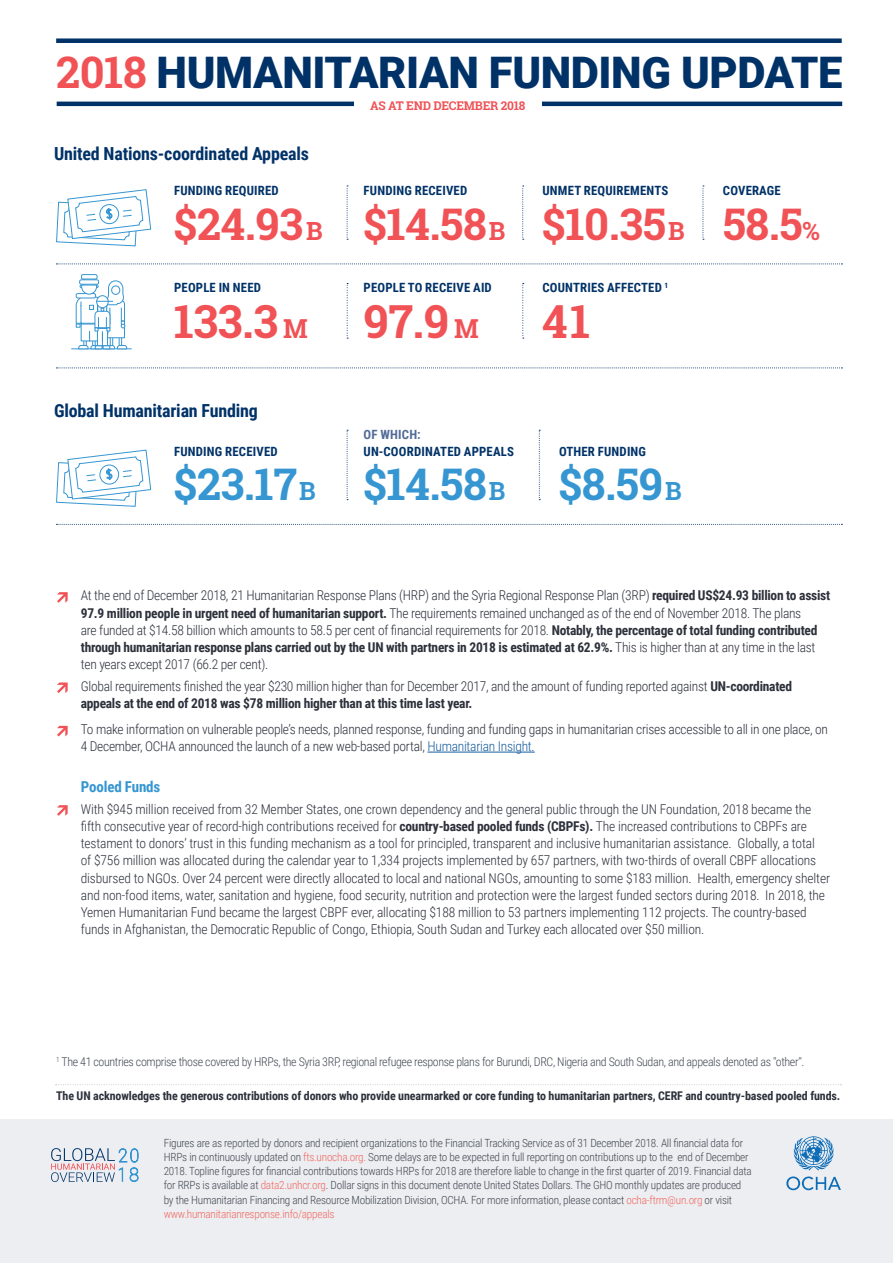
<style>
.page{position:relative;width:893px;height:1263px;background:#fff}
.page>*{position:absolute;margin:0;border:0;box-sizing:border-box;transform-origin:0 0}
.Heading_2{font:700 45.6px "Roboto Slab";letter-spacing:-.01em;color:#f05256}
.Heading_2-2{font:700 43.65px "Roboto Slab";letter-spacing:-.01em;color:#f05256}
.Heading_2-3{font:700 43.65px "Roboto Slab";letter-spacing:-.01em;color:#3696d2}
.Heading_1{font:900 43.5px "Roboto";letter-spacing:-.01em;color:#003268}
.Heading_1-2{font:700 18px "Roboto Condensed";letter-spacing:-.01em;color:#003268}
.Body_Text{font:700 15px "Roboto Condensed";letter-spacing:-.01em;color:#3696d2}
.Body_Text-2{font:300 13.5px/17.2px "Roboto Condensed";letter-spacing:-.01em;color:#2d313b}
.Heading_2-4{font:700 12.75px "Roboto Condensed";letter-spacing:.015em;color:#003268}
.Heading_2-5{font:700 12.75px "Roboto Condensed";letter-spacing:.015em;color:#516b98}
.Body_Text-3{font:300 12px "Roboto Condensed";letter-spacing:-.03em;color:#424852}
.Body_Text-4{font:700 12px "Roboto Condensed";letter-spacing:-.01em;color:#2d313b}
.Heading_2-6{font:700 12px "Roboto Slab";letter-spacing:-.02em;color:#f05256}
.Body_Text-5{font:300 11.25px/14.2px "Roboto Condensed";letter-spacing:-.02em;color:#424852}
.s1{font-family:"Roboto Slab";font-weight:700;color:#f05256}
.s2{font-size:25.05px}
.s3{font-size:26.1px}
.s4{font-weight:700}
.s5{color:#175d9e}
.s6{color:#f16761}
</style>
<div class="page">
<svg style="left:56px;top:264px;width:786px;height:1px"></svg>
<svg style="left:56px;top:524px;width:786px;height:1px"></svg>
<svg style="left:56px;top:368px;width:786px;height:1px"></svg>
<svg style="left:347px;top:186px;width:1px;height:54px"></svg>
<svg style="left:347px;top:430px;width:1px;height:70px"></svg>
<svg style="left:522px;top:186px;width:2px;height:54px"></svg>
<svg style="left:539px;top:430px;width:1px;height:70px"></svg>
<svg style="left:703px;top:186px;width:1px;height:54px"></svg>
<svg style="left:56px;top:189px;width:96px;height:58px"></svg>
<svg style="left:56px;top:449px;width:96px;height:58px"></svg>
<hr style="left:72px;top:348px;width:59px;height:1px;background:#3696d2">
<div style="left:81px;top:274px;width:16px;height:5px;border:1px solid #3696d2;border-radius:2px"></div>
<svg style="left:75px;top:275px;width:52px;height:75px"></svg>
<svg style="left:347px;top:283px;width:1px;height:56px"></svg>
<svg style="left:522px;top:283px;width:2px;height:56px"></svg>
<hr style="left:57px;top:102px;width:785px;height:4px;background:#003268">
<div style="left:56px;top:38px;width:786px;height:5px;background:#003268"></div>
<div style="left:355px;top:99px;width:187px;height:9px;background:#fff"></div>
<div style="left:0;top:1119px;width:893px;height:144px;background:#eceef1"></div>
<svg style="left:51px;top:1148px;width:88px;height:34px"></svg>
<svg style="left:786px;top:1176px;width:55px;height:14px"></svg>
<svg style="left:794px;top:1136px;width:40px;height:34px"></svg>
<hr style="left:427px;top:752px;width:108px;height:1px;background:#175d9e">
<svg style="left:57px;top:592px;width:11px;height:11px"></svg>
<svg style="left:57px;top:682px;width:11px;height:11px"></svg>
<svg style="left:57px;top:726px;width:11px;height:10px"></svg>
<svg style="left:57px;top:805px;width:11px;height:11px"></svg>
<svg style="left:56px;top:1084px;width:786px;height:1px"></svg>
<p class="Heading_1" style="left:56px;top:42px;width:788px"><span class="s1">2018</span> HUMANITARIAN FUNDING UPDATE</p>
<p class="Heading_2-6" style="left:370px;top:97px;width:157px">AS AT END DECEMBER 2018</p>
<p class="Heading_1-2" style="left:54px;top:141px;width:256px">United Nations-coordinated Appeals</p>
<p class="Heading_2-4" style="left:174px;top:182px;width:106px">FUNDING REQUIRED</p>
<p class="Heading_2-2" style="left:174px;top:194px;width:150px">$24.93<span class="s2">B</span></p>
<p class="Heading_2-4" style="left:364px;top:182px;width:105px">FUNDING RECEIVED</p>
<p class="Heading_2-2" style="left:363px;top:194px;width:144px">$14.58<span class="s2">B</span></p>
<p class="Heading_2-4" style="left:542px;top:182px;width:127px">UNMET REQUIREMENTS</p>
<p class="Heading_2-2" style="left:542px;top:194px;width:144px">$10.35<span class="s2">B</span></p>
<p class="Heading_2-4" style="left:174px;top:279px;width:88px">PEOPLE IN NEED</p>
<p class="Heading_2-4" style="left:364px;top:279px;width:130px">PEOPLE TO RECEIVE AID</p>
<p class="Heading_2-4" style="left:542px;top:279px;width:127px">COUNTRIES AFFECTED <sup>1</sup></p>
<p class="Heading_2" style="left:174px;top:290px;width:135px">133.3 <span class="s3">M</span></p>
<p class="Heading_2" style="left:363px;top:290px;width:117px">97.9 <span class="s3">M</span></p>
<p class="Heading_2" style="left:542px;top:290px;width:50px">41</p>
<p class="Heading_1-2" style="left:54px;top:398px;width:205px">Global Humanitarian Funding</p>
<p class="Heading_2-4" style="left:174px;top:442px;width:105px">FUNDING RECEIVED</p>
<p class="Heading_2-3" style="left:174px;top:454px;width:143px">$23.17<span class="s2">B</span></p>
<p class="Heading_2-5" style="left:364px;top:426px;width:58px">OF WHICH:</p>
<p class="Heading_2-4" style="left:364px;top:442px;width:152px">UN-COORDINATED APPEALS</p>
<p class="Heading_2-3" style="left:363px;top:454px;width:144px">$14.58<span class="s2">B</span></p>
<p class="Heading_2-4" style="left:559px;top:442px;width:89px">OTHER FUNDING</p>
<p class="Heading_2-3" style="left:559px;top:454px;width:124px">$8.59<span class="s2">B</span></p>
<p class="Heading_2-4" style="left:723px;top:182px;width:59px">COVERAGE</p>
<p class="Heading_2-2" style="left:723px;top:194px;width:99px">58.5<span class="s2">%</span></p>
<p class="Body_Text-2" style="left:81px;top:586px;width:751px">At the end of December 2018, 21 Humanitarian Response Plans (HRP) and the Syria Regional Response Plan (3RP) <span class="s4">required US$24.93 billion to assist 97.9 million people in urgent need of humanitarian support.</span> The requirements remained unchanged as of the end of November 2018. The plans<br>are funded at $14.58 billion which amounts to 58.5 per cent of financial requirements for 2018. <span class="s4">Notably, the percentage of total funding contributed through humanitarian response plans carried out by the UN with partners in 2018 is estimated at 62.9%.</span> This is higher than at any time in the last ten years except 2017 (66.2 per cent).</p>
<p class="Body_Text-2" style="left:81px;top:677px;width:713px">Global requirements finished the year $230 million higher than for December 2017, and the amount of funding reported against <span class="s4">UN-coordinated appeals at the end of 2018 was $78 million higher than at this time last year.</span></p>
<p class="Body_Text-2" style="left:81px;top:720px;width:749px">To make information on vulnerable people’s needs, planned response, funding and funding gaps in humanitarian crises accessible to all in one place, on<br>4 December, OCHA announced the launch of a new web-based portal, <span class="s5">Humanitarian Insight.</span></p>
<p class="Body_Text" style="left:81px;top:776px;width:81px">Pooled Funds</p>
<p class="Body_Text-2" style="left:81px;top:800px;width:751px">With $945 million received from 32 Member States, one crown dependency and the general public through the UN Foundation, 2018 became the fifth consecutive year of record-high contributions received for <span class="s4">country-based pooled funds (CBPFs).</span> The increased contributions to CBPFs are testament to donors’ trust in this funding mechanism as a tool for principled, transparent and inclusive humanitarian assistance. Globally, a total<br>of $756 million was allocated during the calendar year to 1,334 projects implemented by 657 partners, with two-thirds of overall CBPF allocations disbursed to NGOs. Over 24 percent were directly allocated to local and national NGOs, amounting to some $183 million. Health, emergency shelter and non-food items, water, sanitation and hygiene, food security, nutrition and protection were the largest funded sectors during 2018. In 2018, the Yemen Humanitarian Fund became the largest CBPF ever, allocating $188 million to 53 partners implementing 112 projects. The country-based funds in Afghanistan, the Democratic Republic of Congo, Ethiopia, South Sudan and Turkey each allocated over $50 million.</p>
<p class="Body_Text-3" style="left:56px;top:1053px;width:750px"><sup>1</sup> The 41 countries comprise those covered by HRPs, the Syria 3RP, regional refugee response plans for Burundi, DRC, Nigeria and South Sudan, and appeals denoted as "other".</p>
<p class="Body_Text-4" style="left:56px;top:1087px;width:786px">The UN acknowledges the generous contributions of donors who provide unearmarked or core funding to humanitarian partners, CERF and country-based pooled funds.</p>
<p class="Body_Text-5" style="left:164px;top:1135px;width:590px">Figures are as reported by donors and recipient organizations to the Financial Tracking Service as of 31 December 2018. All financial data for HRPs in continuously updated on <span class="s6">fts.unocha.org.</span> Some delays are to be expected in full reporting on contributions up to the end of December 2018. Topline figures for financial contributions towards HRPs for 2018 are therefore liable to change in the first quarter of 2019. Financial data for RRPs is available at <span class="s6">data2.unhcr.org</span>. Dollar signs in this document denote United States Dollars. The GHO monthly updates are produced by the Humanitarian Financing and Resource Mobilization Division, OCHA. For more information, please contact <span class="s6">ocha-ftrm@un.org</span> or visit <span class="s6">www.humanitarianresponse.info/appeals</span></p>
</div>
